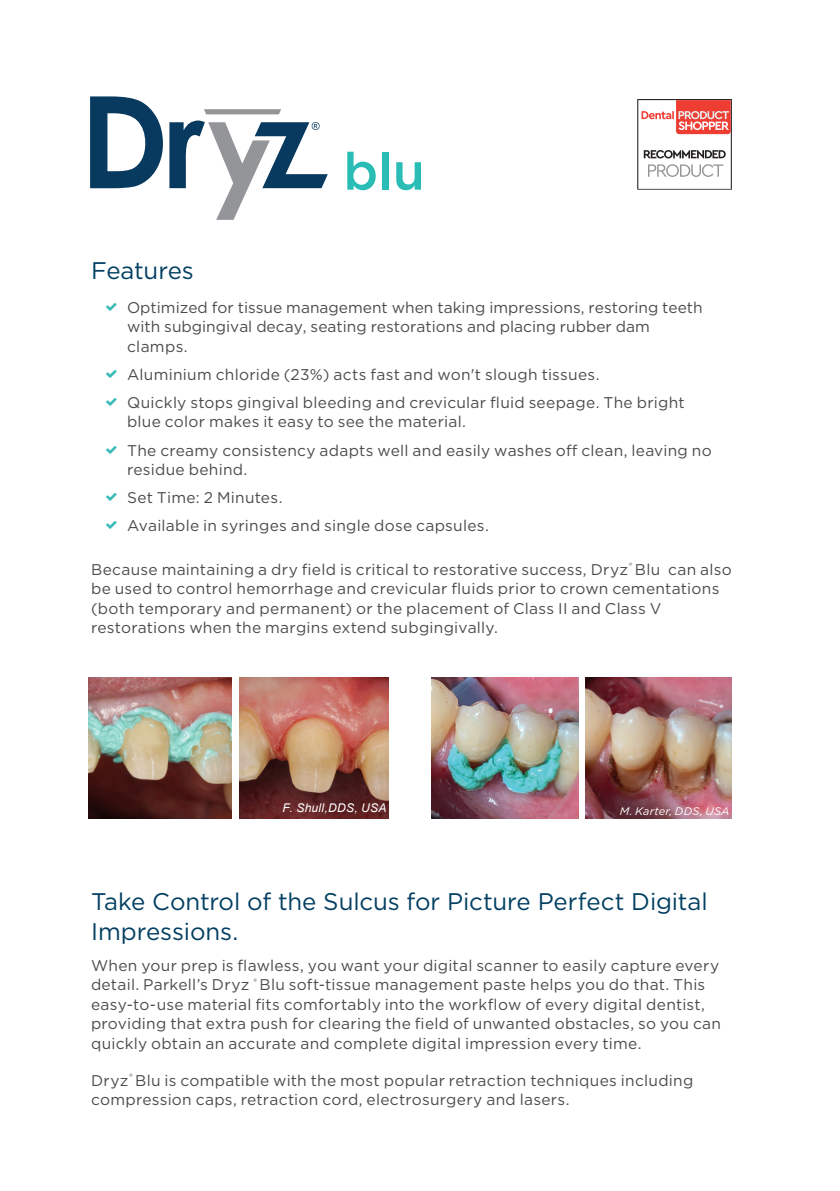
<style>
.page{position:relative;width:840px;height:1191px;background:#fff}
.page>*{position:absolute;margin:0;border:0;box-sizing:border-box;transform-origin:0 0}
.descriptor-header{font:500 52px "Gotham";color:#2abdb6}
.Subhead{font:24px/30px "Gotham";letter-spacing:-.005em;color:#033f62}
.Body{font:15.6px/19.4px "Gotham";letter-spacing:.015em;color:#4b4c4d}
.pricing_chart_body{font:italic 12px "Arial";letter-spacing:.025em;color:#fff}
.photo_credit{font:italic 11px "Gotham";letter-spacing:.02em;color:#fff}
</style>
<div class="page">
<svg style="left:88px;top:677px;width:1px;height:142px"></svg>
<img style="left:89px;top:677px;width:142px;height:142px">
<img style="left:239px;top:677px;width:149px;height:142px">
<img style="left:431px;top:677px;width:147px;height:142px">
<img style="left:585px;top:677px;width:146px;height:142px">
<svg style="left:637px;top:99px;width:94px;height:91px"></svg>
<svg style="left:90px;top:96px;width:237px;height:124px"></svg>
<p class="descriptor-header" style="left:343px;top:137px;width:83px">blu</p>
<p class="Subhead" style="left:91px;top:255px;width:104px">Features</p>
<p class="Body" style="left:127px;top:297px;width:577px">Optimized for tissue management when taking impressions, restoring teeth with subgingival decay, seating restorations and placing rubber dam clamps.</p>
<p class="Body" style="left:127px;top:360px;width:558px;line-height:28.2px">Aluminium chloride (23%) acts fast and won't slough tissues.<br>Quickly stops gingival bleeding and crevicular fluid seepage. The bright</p>
<p class="Body" style="left:127px;top:407px;width:586px;line-height:28.2px">blue color makes it easy to see the material.<br>The creamy consistency adapts well and easily washes off clean, leaving no</p>
<p class="Body" style="left:127px;top:455px;width:363px;line-height:28.2px">residue behind.<br>Set Time: 2 Minutes.<br>Available in syringes and single dose capsules.</p>
<p class="Body" style="left:91px;top:559px;width:642px">Because maintaining a dry field is critical to restorative success, Dryz<sup>®</sup> Blu can also be used to control hemorrhage and crevicular fluids prior to crown cementations (both temporary and permanent) or the placement of Class II and Class V restorations when the margins extend subgingivally.</p>
<p class="pricing_chart_body" style="left:282px;top:800px;width:105px">F. Shull,DDS, USA</p>
<p class="photo_credit" style="left:619px;top:803px;width:111px">M. Karter, DDS, USA</p>
<p class="Subhead" style="left:91px;top:885px;width:618px">Take Control of the Sulcus for Picture Perfect Digital<br>Impressions.</p>
<p class="Body" style="left:91px;top:955px;width:631px">When your prep is flawless, you want your digital scanner to easily capture every detail. Parkell’s Dryz <sup>®</sup> Blu soft-tissue management paste helps you do that. This easy-to-use material fits comfortably into the workflow of every digital dentist, providing that extra push for clearing the field of unwanted obstacles, so you can quickly obtain an accurate and complete digital impression every time.</p>
<p class="Body" style="left:91px;top:1070px;width:603px">Dryz<sup>®</sup> Blu is compatible with the most popular retraction techniques including compression caps, retraction cord, electrosurgery and lasers.</p>
</div>
